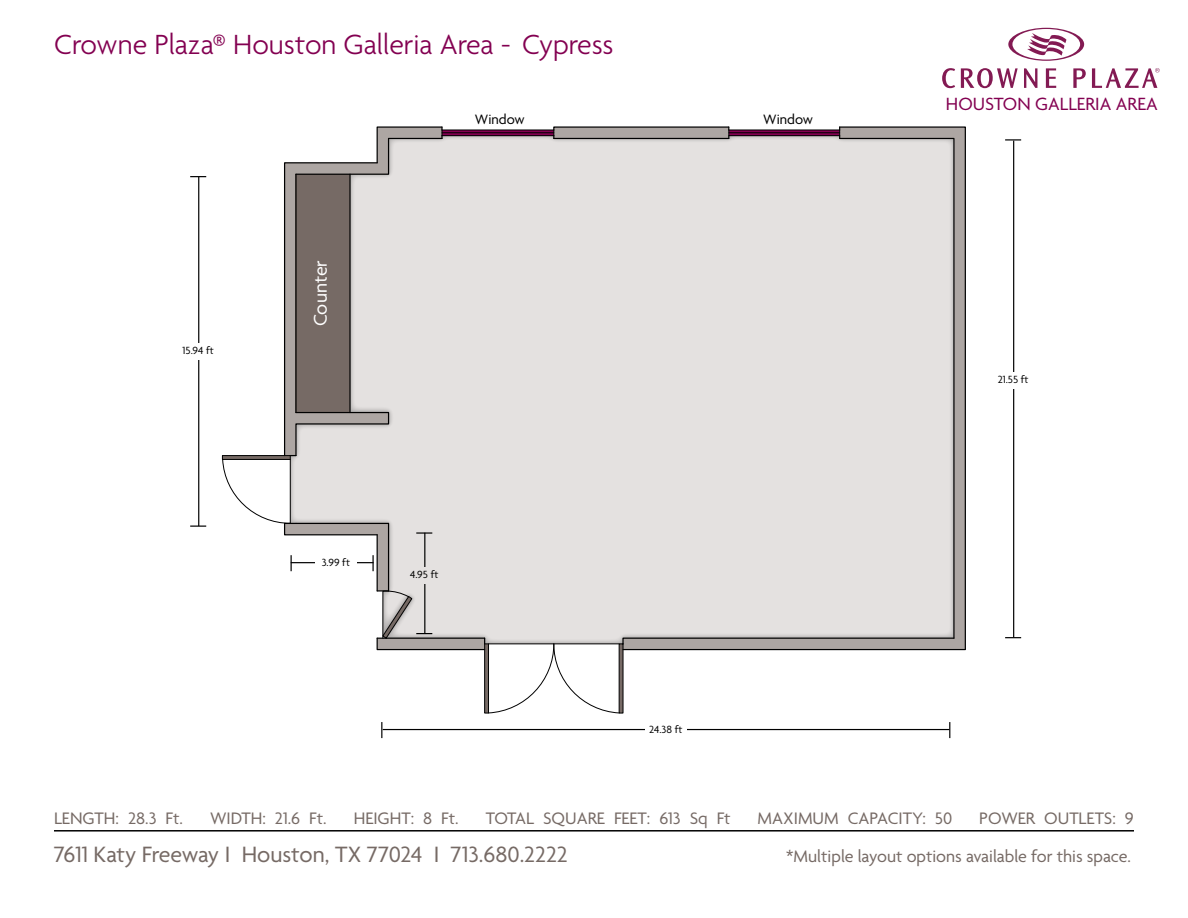
<style>
.page{position:relative;width:1188px;height:918px;background:#fff}
.page>*{position:absolute;margin:0;border:0;box-sizing:border-box;transform-origin:0 0}
.t1{font:300 30px "Agenda";color:#830051}
.t2{font:24px "Agenda";color:#766a65}
.t3{font:20.1px "Agenda";color:#fff}
.t4{font:19.2px "Agenda";color:#830051}
.t5{font:18px "Agenda";color:#766a65}
.t6{font:17.4px "Arial Narrow";color:#831a53}
.t7{font:14.7px "Agenda";color:#000}
.t8{font:11.25px "Agenda";color:#000}
</style>
<div class="page">
<svg style="left:955px;top:126px;width:11px;height:525px;background:#999390"></svg>
<svg style="left:1008px;top:28px;width:76px;height:33px"></svg>
<svg style="left:942px;top:68px;width:13px;height:20px"></svg>
<svg style="left:961px;top:68px;width:57px;height:20px"></svg>
<svg style="left:1024px;top:68px;width:13px;height:20px"></svg>
<svg style="left:1046px;top:68px;width:10px;height:20px"></svg>
<svg style="left:1073px;top:68px;width:13px;height:20px"></svg>
<svg style="left:1092px;top:68px;width:68px;height:20px"></svg>
<hr style="left:54px;top:830px;width:1080px;height:2px;background:#000">
<hr style="left:383px;top:729px;width:566px;height:1px;background:#000">
<svg style="left:949px;top:722px;width:1px;height:16px"></svg>
<svg style="left:381px;top:722px;width:1px;height:16px"></svg>
<hr style="left:1013px;top:141px;width:1px;height:496px;background:#000">
<svg style="left:1005px;top:637px;width:16px;height:1px"></svg>
<svg style="left:1005px;top:139px;width:16px;height:2px"></svg>
<hr style="left:198px;top:177px;width:1px;height:349px;background:#000">
<svg style="left:190px;top:526px;width:16px;height:1px"></svg>
<svg style="left:190px;top:176px;width:16px;height:1px"></svg>
<svg style="left:222px;top:126px;width:733px;height:588px"></svg>
<div style="left:645px;top:722px;width:42px;height:16px;background:#fff"></div>
<div style="left:992px;top:372px;width:42px;height:17px;background:#fff"></div>
<div style="left:404px;top:567px;width:41px;height:16px;background:#e4e1e0"></div>
<div style="left:177px;top:343px;width:42px;height:17px;background:#fff"></div>
<div style="left:315px;top:555px;width:42px;height:16px;background:#fff"></div>
<h1 class="t1" style="left:54px;top:29px;width:561px">Crowne Plaza® Houston Galleria Area - Cypress</h1>
<p class="t8" style="left:183px;top:345px;width:33px">15.94 ft</p>
<p class="t3" style="left:310px;top:326px;width:68px;rotate:-90deg">Counter</p>
<p class="t7" style="left:475px;top:112px;width:51px">Window</p>
<p class="t7" style="left:763px;top:112px;width:51px">Window</p>
<p class="t8" style="left:322px;top:556px;width:30px">3.99 ft</p>
<p class="t8" style="left:410px;top:568px;width:30px">4.95 ft</p>
<p class="t8" style="left:649px;top:723px;width:35px">24.38 ft</p>
<p class="t6" style="left:977px;top:90px;width:144px">HOTELS &amp; RESORTS</p>
<p class="t4" style="left:946px;top:94px;width:213px">HOUSTON GALLERIA AREA</p>
<p class="t8" style="left:998px;top:374px;width:32px">21.55 ft</p>
<p class="t5" style="left:54px;top:809px;width:131px">LENGTH: 28.3 Ft.</p>
<p class="t5" style="left:210px;top:809px;width:118px">WIDTH: 21.6 Ft.</p>
<p class="t5" style="left:354px;top:809px;width:107px">HEIGHT: 8 Ft.</p>
<p class="t5" style="left:486px;top:809px;width:246px">TOTAL SQUARE FEET: 613 Sq Ft</p>
<p class="t5" style="left:758px;top:809px;width:196px">MAXIMUM CAPACITY: 50</p>
<p class="t5" style="left:979px;top:809px;width:156px">POWER OUTLETS: 9</p>
<h2 class="t2" style="left:54px;top:841px;width:515px">7611 Katy Freeway I Houston, TX 77024 I 713.680.2222</h2>
<p class="t5" style="left:786px;top:847px;width:346px">*Multiple layout options available for this space.</p>
</div>
